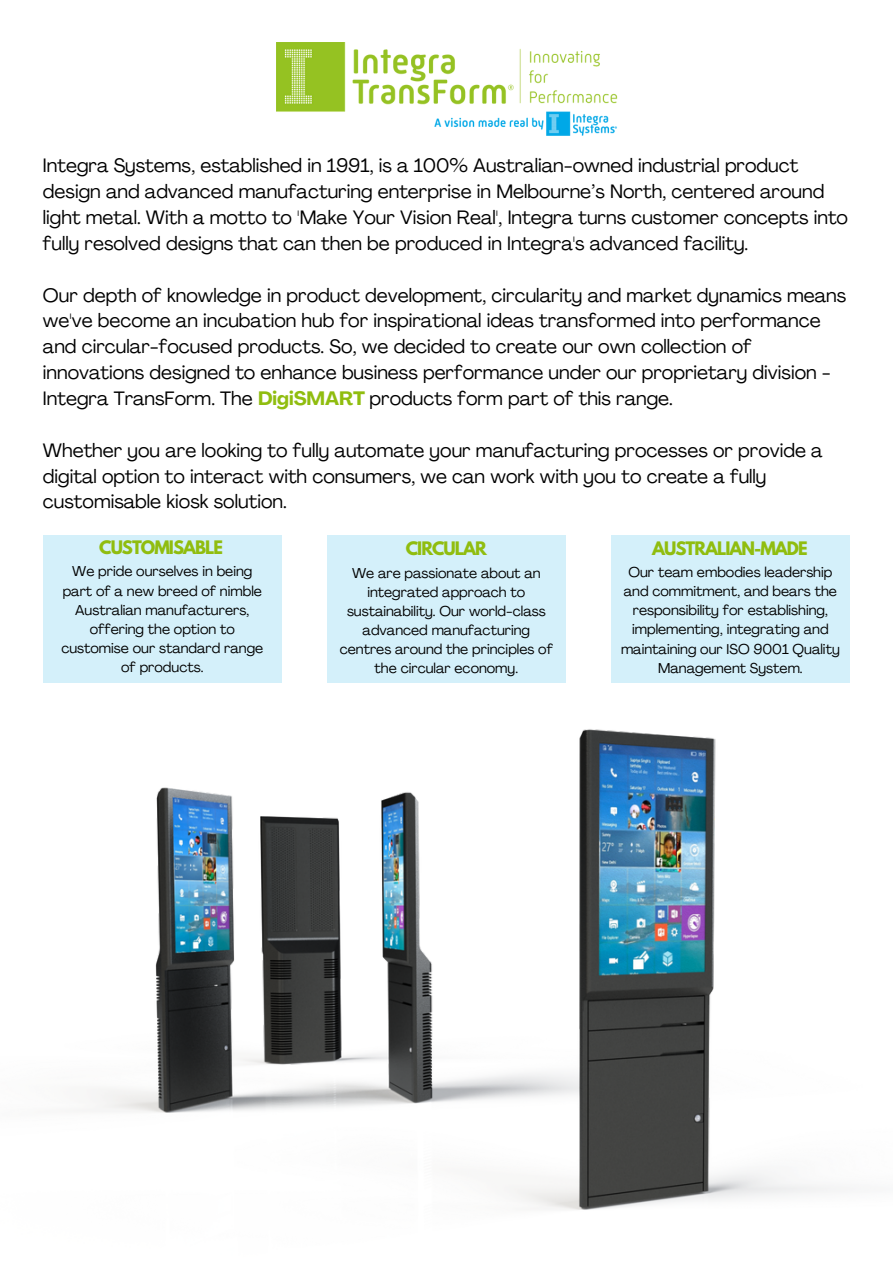
<style>
.page{position:relative;width:893px;height:1264px;background:#fff}
.page>*{position:absolute;margin:0;border:0;box-sizing:border-box;transform-origin:0 0}
.t1{font:19.2px/25.8px "Agrandir";color:#000}
.t2{font:700 16.5px "League Spartan";letter-spacing:-.06em;color:#90bd0f}
.t3{font:14.1px/19px "Agrandir";color:#000;text-align:center}
.s1{font-weight:700;color:#90bd0f}
</style>
<div class="page">
<div style="left:43px;top:535px;width:238px;height:147px;background:#d4f0fa"></div>
<div style="left:327px;top:535px;width:238px;height:147px;background:#d4f0fa"></div>
<div style="left:611px;top:535px;width:238px;height:147px;background:#d4f0fa"></div>
<img style="left:276px;top:43px;width:341px;height:92px">
<img style="left:43px;top:682px;width:807px;height:528px">
<p class="t1" style="left:43px;top:154px;width:806px">Integra Systems, established in 1991, is a 100% Australian-owned industrial product design and advanced manufacturing enterprise in Melbourne’s North, centered around light metal. With a motto to 'Make Your Vision Real', Integra turns customer concepts into fully resolved designs that can then be produced in Integra's advanced facility.</p>
<p class="t1" style="left:43px;top:284px;width:804px">Our depth of knowledge in product development, circularity and market dynamics means we've become an incubation hub for inspirational ideas transformed into performance and circular-focused products. So, we decided to create our own collection of innovations designed to enhance business performance under our proprietary division - Integra TransForm. The <span class="s1">DigiSMART</span> products form part of this range.</p>
<p class="t1" style="left:43px;top:439px;width:781px">Whether you are looking to fully automate your manufacturing processes or provide a digital option to interact with consumers, we can work with you to create a fully customisable kiosk solution.</p>
<p class="t2" style="left:99px;top:539px;width:125px">CUSTOMISABLE</p>
<p class="t2" style="left:406px;top:540px;width:83px">CIRCULAR</p>
<p class="t3" style="left:340px;top:564px;width:215px">We are passionate about an integrated approach to sustainability. Our world-class advanced manufacturing centres around the principles of the circular economy.</p>
<p class="t3" style="left:61px;top:563px;width:203px">We pride ourselves in being part of a new breed of nimble<br>Australian manufacturers, offering the option to customise our standard range of products.</p>
<p class="t2" style="left:652px;top:540px;width:157px">AUSTRALIAN-MADE</p>
<p class="t3" style="left:621px;top:564px;width:220px">Our team embodies leadership and commitment, and bears the responsibility for establishing, implementing, integrating and maintaining our ISO 9001 Quality<br>Management System.</p>
</div>
